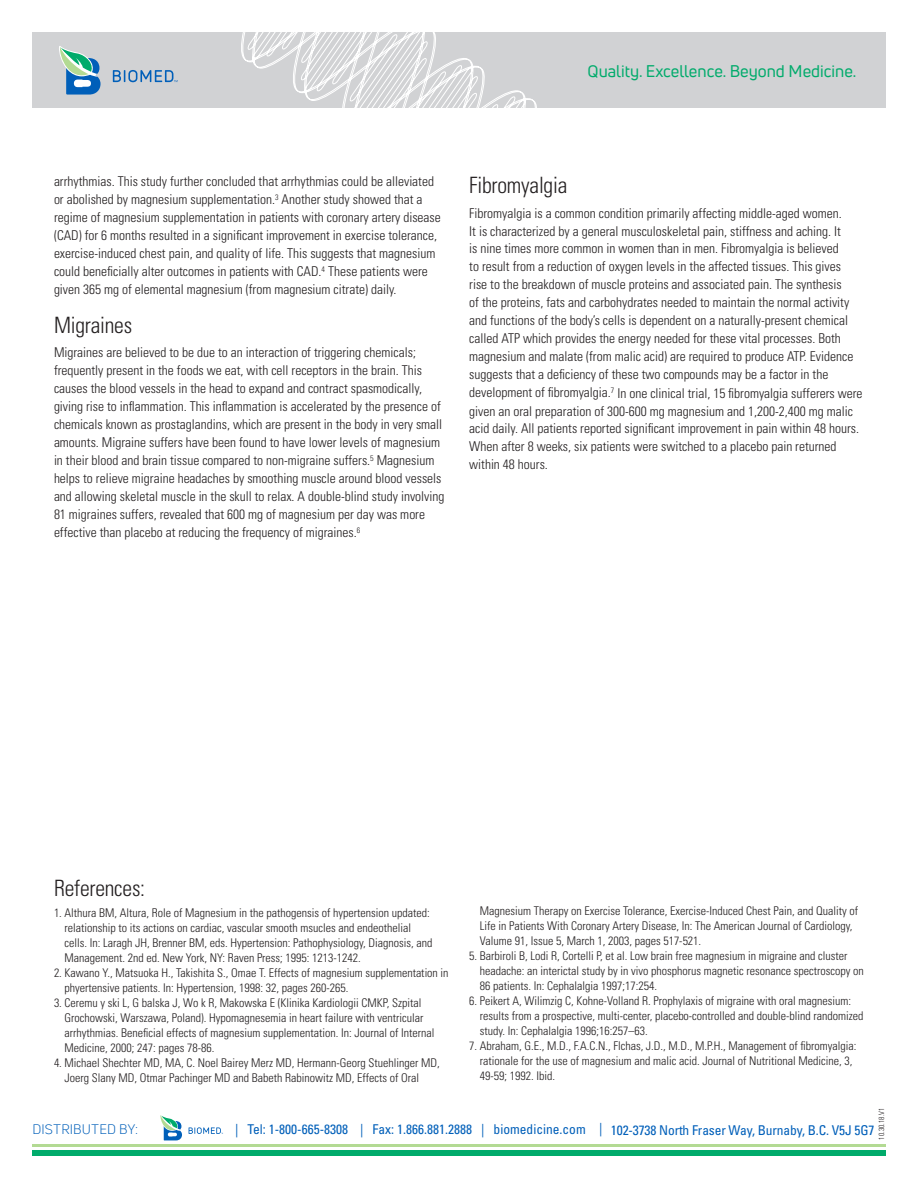
<style>
.page{position:relative;width:918px;height:1188px;background:#fff}
.page>*{position:absolute;margin:0;border:0;box-sizing:border-box;transform-origin:0 0}
.t1{font:300 condensed 22.5px "Univers";letter-spacing:-.01em;color:#231f20}
.t2{font:16.5px "Uni Neue";color:#00ab6b}
.t3{font:300 condensed 13.5px/18px "Univers";color:#231f20}
.t4{font:condensed 13.5px "Univers";color:#005fb9}
.t5{font:13.5px "Uni Neue";letter-spacing:.015em;color:#005fb9}
.t6{font:300 condensed 12px/15px "Univers";color:#231f20}
.t7{font:300 condensed 7.5px "Univers";color:#231f20}
</style>
<div class="page">
<div style="left:32px;top:32px;width:854px;height:76px;background:#d1d2d4"></div>
<svg style="left:241px;top:32px;width:296px;height:76px"></svg>
<svg style="left:59px;top:46px;width:42px;height:49px"></svg>
<svg style="left:113px;top:70px;width:65px;height:12px"></svg>
<svg style="left:160px;top:1115px;width:22px;height:25px"></svg>
<svg style="left:189px;top:1127px;width:34px;height:7px"></svg>
<div style="left:32px;top:1150px;width:854px;height:6px;background:#00ab6b"></div>
<hr style="left:32px;top:1144px;width:854px;height:3px;background:#b3da93">
<p class="t2" style="left:588px;top:61px;width:270px">Quality. Excellence. Beyond Medicine.</p>
<p class="t3" style="left:54px;top:172px;width:388px">arrhythmias. This study further concluded that arrhythmias could be alleviated or abolished by magnesium supplementation. <sup>3</sup> Another study showed that a regime of magnesium supplementation in patients with coronary artery disease (CAD) for 6 months resulted in a significant improvement in exercise tolerance, exercise-induced chest pain, and quality of life. This suggests that magnesium could beneficially alter outcomes in patients with CAD. <sup>4</sup> These patients were given 365 mg of elemental magnesium (from magnesium citrate) daily.</p>
<h1 class="t1" style="left:54px;top:311px;width:80px">Migraines</h1>
<p class="t3" style="left:54px;top:343px;width:392px">Migraines are believed to be due to an interaction of triggering chemicals; frequently present in the foods we eat, with cell receptors in the brain. This causes the blood vessels in the head to expand and contract spasmodically, giving rise to inflammation. This inflammation is accelerated by the presence of chemicals known as prostaglandins, which are present in the body in very small amounts. Migraine suffers have been found to have lower levels of magnesium in their blood and brain tissue compared to non-migraine suffers. <sup>5</sup> Magnesium helps to relieve migraine headaches by smoothing muscle around blood vessels and allowing skeletal muscle in the skull to relax. A double-blind study involving 81 migraines suffers, revealed that 600 mg of magnesium per day was more effective than placebo at reducing the frequency of migraines. <sup>6</sup></p>
<h1 class="t1" style="left:469px;top:172px;width:100px">Fibromyalgia</h1>
<p class="t3" style="left:469px;top:204px;width:395px">Fibromyalgia is a common condition primarily affecting middle-aged women.<br>It is characterized by a general musculoskeletal pain, stiffness and aching. It<br>is nine times more common in women than in men. Fibromyalgia is believed<br>to result from a reduction of oxygen levels in the affected tissues. This gives<br>rise to the breakdown of muscle proteins and associated pain. The synthesis<br>of the proteins, fats and carbohydrates needed to maintain the normal activity and functions of the body’s cells is dependent on a naturally-present chemical called ATP which provides the energy needed for these vital processes. Both magnesium and malate (from malic acid) are required to produce ATP. Evidence suggests that a deficiency of these two compounds may be a factor in the development of fibromyalgia. <sup>7</sup> In one clinical trial, 15 fibromyalgia sufferers were given an oral preparation of 300-600 mg magnesium and 1,200-2,400 mg malic acid daily. All patients reported significant improvement in pain within 48 hours.<br>When after 8 weeks, six patients were switched to a placebo pain returned within 48 hours.</p>
<h1 class="t1" style="left:54px;top:874px;width:93px">References:</h1>
<p class="t6" style="left:65px;top:905px;width:369px;text-indent:-11px">1. Althura BM, Altura, Role of Magnesium in the pathogensis of hypertension updated: relationship to its actions on cardiac, vascular smooth msucles and endeothelial cells. In: Laragh JH, Brenner BM, eds. Hypertension: Pathophysiology, Diagnosis, and Management. 2nd ed. New York, NY: Raven Press; 1995: 1213-1242.</p>
<p class="t6" style="left:65px;top:965px;width:385px;text-indent:-11px">2. Kawano Y., Matsuoka H., Takishita S., Omae T. Effects of magnesium supplementation in phyertensive patients. In: Hypertension, 1998: 32, pages 260-265.</p>
<p class="t6" style="left:65px;top:995px;width:371px;text-indent:-11px">3. Ceremu y ski L, G balska J, Wo k R, Makowska E (Klinika Kardiologii CMKP, Szpital Grochowski, Warszawa, Poland). Hypomagnesemia in heart failure with ventricular arrhythmias. Beneficial effects of magnesium supplementation. In: Journal of Internal Medicine, 2000; 247: pages 78-86.</p>
<p class="t6" style="left:65px;top:1055px;width:377px;text-indent:-11px">4. Michael Shechter MD, MA, C. Noel Bairey Merz MD, Hermann-Georg Stuehlinger MD,<br>Joerg Slany MD, Otmar Pachinger MD and Babeth Rabinowitz MD, Effects of Oral</p>
<p class="t6" style="left:480px;top:904px;width:380px">Magnesium Therapy on Exercise Tolerance, Exercise-Induced Chest Pain, and Quality of<br>Life in Patients With Coronary Artery Disease, In: The American Journal of Cardiology,<br>Valume 91, Issue 5, March 1, 2003, pages 517-521.</p>
<p class="t6" style="left:480px;top:949px;width:385px;text-indent:-11px">5. Barbiroli B, Lodi R, Cortelli P, et al. Low brain free magnesium in migraine and cluster headache: an interictal study by in vivo phosphorus magnetic resonance spectroscopy on<br>86 patients. In: Cephalalgia 1997;17:254.</p>
<p class="t6" style="left:480px;top:994px;width:385px;text-indent:-11px">6. Peikert A, Wilimzig C, Kohne-Volland R. Prophylaxis of migraine with oral magnesium: results from a prospective, multi-center, placebo-controlled and double-blind randomized study. In: Cephalalgia 1996;16:257–63.</p>
<p class="t6" style="left:480px;top:1039px;width:378px;text-indent:-11px">7. Abraham, G.E., M.D., F.A.C.N., Flchas, J.D., M.D., M.P.H., Management of fibromyalgia: rationale for the use of magnesium and malic acid. Journal of Nutritional Medicine, 3,<br>49-59; 1992. Ibid.</p>
<p class="t5" style="left:32px;top:1121px;width:107px">DISTRIBUTED BY:</p>
<p class="t4" style="left:235px;top:1121px;width:352px">| Tel: 1-800-665-8308 | Fax: 1.866.881.2888 | biomedicine.com</p>
<p class="t7" style="left:877px;top:1140px;width:34px;rotate:-90deg">10.30.18.V1</p>
<p class="t4" style="left:599px;top:1121px;width:277px">| 102-3738 North Fraser Way, Burnaby, B.C. V5J 5G7</p>
</div>
